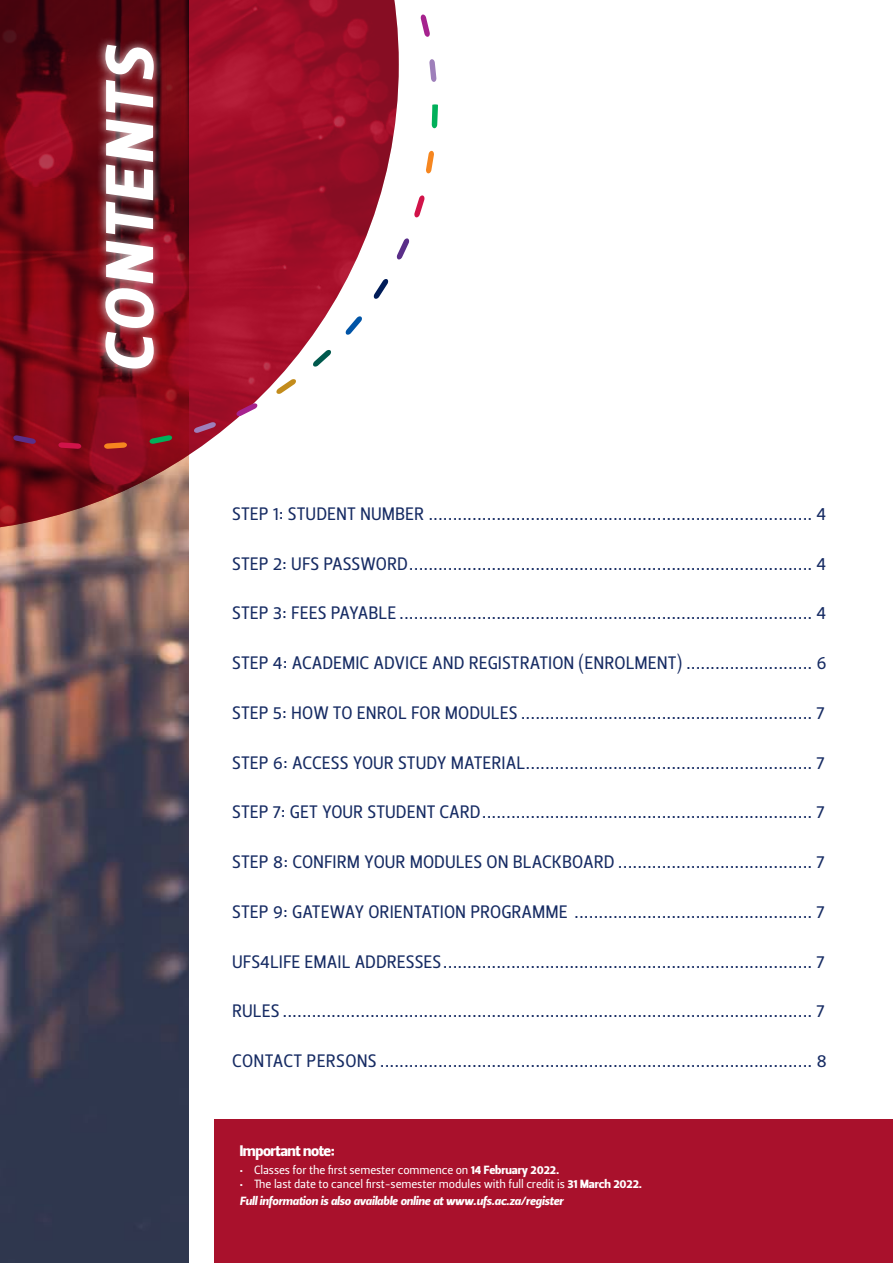
<style>
.page{position:relative;width:893px;height:1263px;background:#fff}
.page>*{position:absolute;margin:0;border:0;box-sizing:border-box;transform-origin:0 0}
.t1{font:67.2px "Leitura Sans Italic 4";color:#fff}
.t2{font:18px "Leitura Sans Grot 2";color:#162b63}
.t3{font:15.3px "Leitura Sans Grot 4";letter-spacing:-.03em;color:#fff}
.t4{font:11.85px "Leitura Sans Grot 2";letter-spacing:-.01em;color:#fff}
.t5{font:11.85px "Leitura Sans Italic 4";letter-spacing:-.01em;color:#fff}
.s1{font-family:"Leitura Sans Grot 4"}
</style>
<div class="page">
<div style="left:215px;top:1119px;width:678px;height:144px;background:#a9112c"></div>
<img style="left:0;top:532px;width:189px;height:731px">
<img style="left:0;top:0;width:399px;height:532px">
<div style="left:96px;top:36px;width:67px;height:342px;background:#fff;opacity:.75"></div>
<svg style="left:58px;top:442px;width:23px;height:7px"></svg>
<svg style="left:104px;top:442px;width:23px;height:7px"></svg>
<svg style="left:13px;top:435px;width:23px;height:9px"></svg>
<svg style="left:149px;top:435px;width:23px;height:9px"></svg>
<svg style="left:194px;top:422px;width:22px;height:11px"></svg>
<svg style="left:236px;top:403px;width:22px;height:13px"></svg>
<svg style="left:276px;top:379px;width:20px;height:15px"></svg>
<svg style="left:313px;top:349px;width:18px;height:18px"></svg>
<svg style="left:345px;top:316px;width:17px;height:19px"></svg>
<svg style="left:373px;top:278px;width:15px;height:21px"></svg>
<svg style="left:396px;top:238px;width:14px;height:22px"></svg>
<svg style="left:414px;top:195px;width:11px;height:23px"></svg>
<svg style="left:426px;top:151px;width:8px;height:23px"></svg>
<svg style="left:432px;top:104px;width:6px;height:24px"></svg>
<svg style="left:429px;top:59px;width:8px;height:23px"></svg>
<svg style="left:420px;top:14px;width:10px;height:23px"></svg>
<h1 class="t1" style="left:84px;top:373px;width:330px;rotate:-90deg">CONTENTS</h1>
<p class="t2" style="left:232px;top:501px;width:596px">STEP 1: STUDENT NUMBER ............................................................................... 4</p>
<p class="t2" style="left:232px;top:551px;width:596px">STEP 2: UFS PASSWORD................................................................................... 4</p>
<p class="t2" style="left:232px;top:601px;width:596px">STEP 3: FEES PAYABLE ..................................................................................... 4</p>
<p class="t2" style="left:232px;top:651px;width:596px">STEP 4: ACADEMIC ADVICE AND REGISTRATION (ENROLMENT) .......................... 6</p>
<p class="t2" style="left:232px;top:700px;width:594px">STEP 5: HOW TO ENROL FOR MODULES ............................................................ 7</p>
<p class="t2" style="left:232px;top:750px;width:594px">STEP 6: ACCESS YOUR STUDY MATERIAL........................................................... 7</p>
<p class="t2" style="left:232px;top:800px;width:594px">STEP 7: GET YOUR STUDENT CARD.................................................................... 7</p>
<p class="t2" style="left:232px;top:850px;width:594px">STEP 8: CONFIRM YOUR MODULES ON BLACKBOARD ........................................ 7</p>
<p class="t2" style="left:232px;top:899px;width:594px">STEP 9: GATEWAY ORIENTATION PROGRAMME ................................................. 7</p>
<p class="t2" style="left:232px;top:949px;width:594px">UFS4LIFE EMAIL ADDRESSES............................................................................ 7</p>
<p class="t2" style="left:232px;top:999px;width:594px">RULES ............................................................................................................. 7</p>
<p class="t2" style="left:232px;top:1049px;width:21px">Contact</p>
<p class="t2" style="left:307px;top:1049px;width:11px">persons</p>
<p class="t2" style="left:380px;top:1049px;width:449px">......................................................................................... 8</p>
<p class="t3" style="left:240px;top:1140px;width:97px">Important note:</p>
<p class="t4" style="left:240px;top:1162px;width:321px">• Classes for the first semester commence on <span class="s1">14 February 2022.</span></p>
<p class="t4" style="left:240px;top:1175px;width:404px">• The last date to cancel first-semester modules with full credit is <span class="s1">31 March 2022.</span></p>
<p class="t5" style="left:240px;top:1192px;width:325px">Full information is also available online at www.ufs.ac.za/register</p>
</div>
